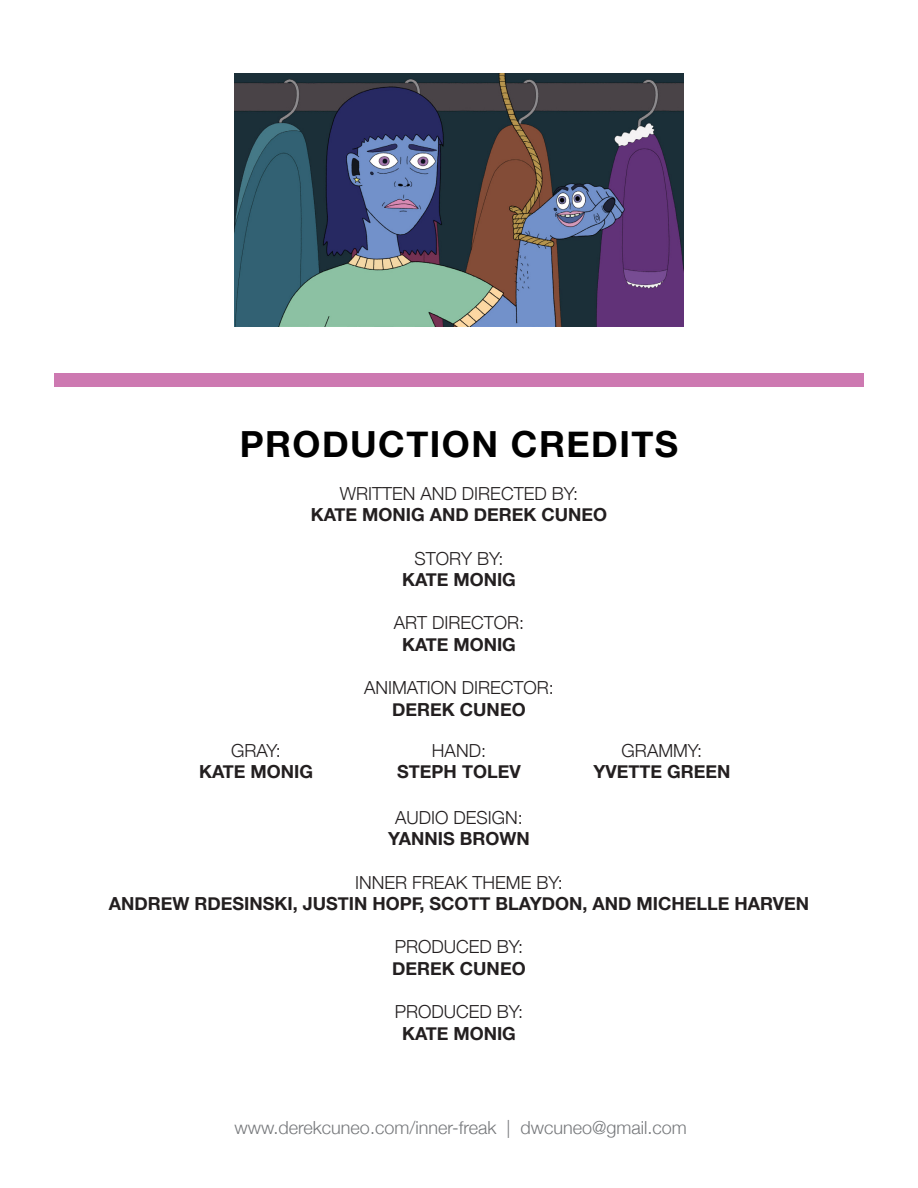
<style>
.page{position:relative;width:918px;height:1188px;background:#fff}
.page>*{position:absolute;margin:0;border:0;box-sizing:border-box;transform-origin:0 0}
.t1{font:700 36px "Helvetica Neue";letter-spacing:.04em;color:#000}
.t2{font:300 18px/21.6px "Helvetica Neue";color:#231f20;text-align:center}
.t3{font:700 18px "Helvetica Neue";color:#231f20}
.t4{font:300 18px "Helvetica Neue";color:#76787b}
.s1{font-weight:700}
</style>
<div class="page">
<div style="left:54px;top:374px;width:810px;height:13px;background:#cd79b1"></div>
<img style="left:234px;top:74px;width:450px;height:253px">
<p class="t1" style="left:240px;top:416px;width:440px">PRODUCTION CREDITS</p>
<p class="t2" style="left:340px;top:481px;width:240px">WRITTEN AND DIRECTED BY:</p>
<p class="t3" style="left:311px;top:501px;width:298px">KATE MONIG AND DEREK CUNEO</p>
<p class="t2" style="left:415px;top:546px;width:90px">STORY BY:</p>
<p class="t3" style="left:402px;top:566px;width:115px">KATE MONIG</p>
<p class="t2" style="left:394px;top:611px;width:132px">ART DIRECTOR:<br><span class="s1">KATE MONIG</span></p>
<p class="t2" style="left:364px;top:676px;width:191px">ANIMATION DIRECTOR:</p>
<p class="t3" style="left:392px;top:695px;width:135px">DEREK CUNEO</p>
<p class="t2" style="left:231px;top:738px;width:51px">GRAY:</p>
<p class="t3" style="left:199px;top:758px;width:115px">KATE MONIG</p>
<p class="t2" style="left:432px;top:738px;width:56px">HAND:</p>
<p class="t3" style="left:397px;top:758px;width:125px">STEPH TOLEV</p>
<p class="t2" style="left:622px;top:738px;width:82px">GRAMMY:</p>
<p class="t3" style="left:593px;top:758px;width:138px">YVETTE GREEN</p>
<p class="t2" style="left:395px;top:805px;width:129px">AUDIO DESIGN:</p>
<p class="t3" style="left:388px;top:825px;width:143px">YANNIS BROWN</p>
<p class="t2" style="left:355px;top:870px;width:209px">INNER FREAK THEME BY:</p>
<p class="t3" style="left:109px;top:890px;width:702px">ANDREW RDESINSKI, JUSTIN HOPF, SCOTT BLAYDON, AND MICHELLE HARVEN</p>
<p class="t2" style="left:392px;top:935px;width:135px;text-align:left">PRODUCED BY:<br><span class="s1">DEREK CUNEO</span></p>
<p class="t2" style="left:395px;top:1000px;width:130px">PRODUCED BY:<br><span class="s1">KATE MONIG</span></p>
<p class="t4" style="left:235px;top:1113px;width:454px">www.derekcuneo.com/inner-freak | dwcuneo@gmail.com</p>
</div>
